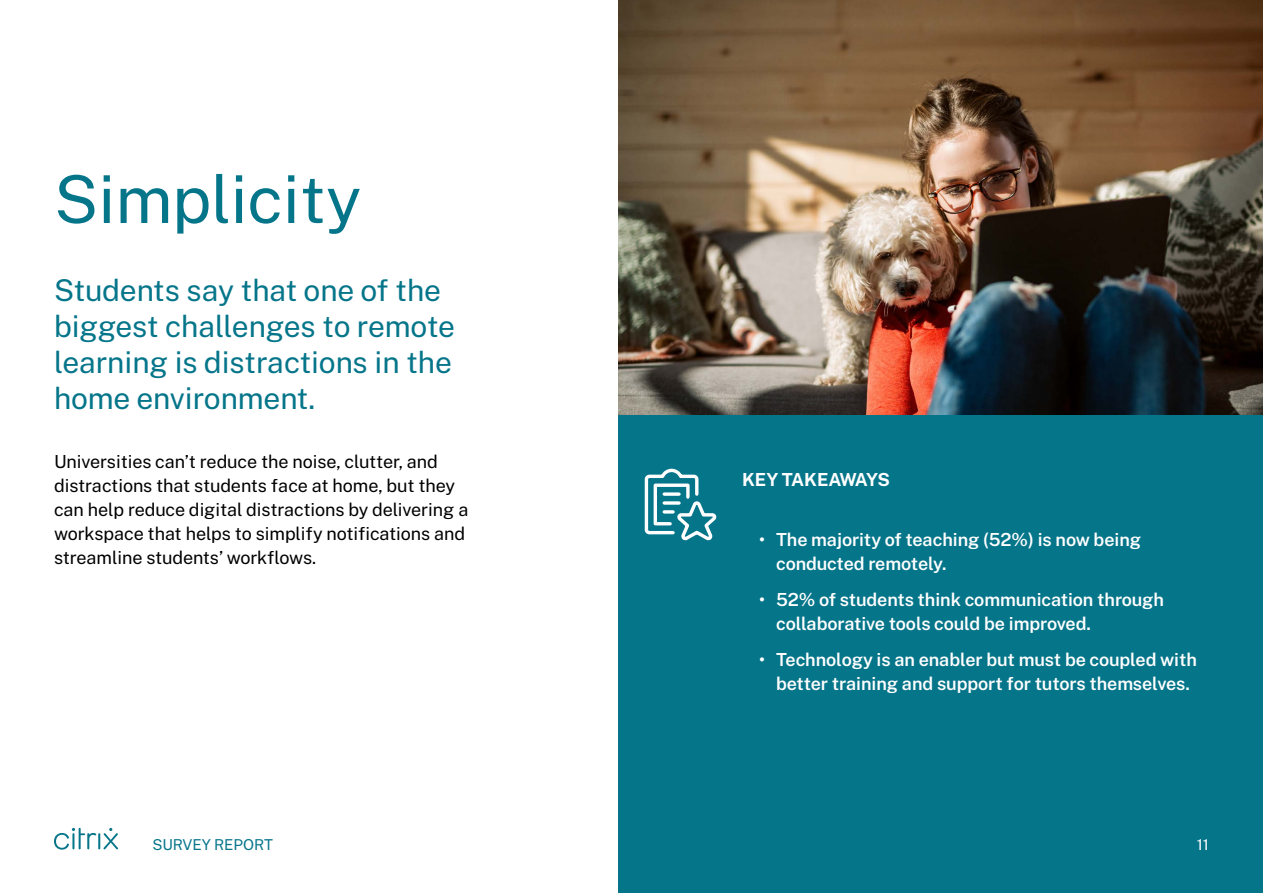
<style>
.page{position:relative;width:1263px;height:893px;background:#fff}
.page>*{position:absolute;margin:0;border:0;box-sizing:border-box;transform-origin:0 0}
.t1{font:66px "Public Sans";letter-spacing:-.005em;color:#05758a}
.t2{font:30px/36px "Public Sans";letter-spacing:-.005em;color:#05758a}
.t3{font:600 18px/24px "Public Sans";letter-spacing:-.005em;color:#fff}
.t4{font:18px/24px "Public Sans";letter-spacing:-.005em;color:#000}
.t5{font:700 18px "Public Sans";letter-spacing:-.03em;color:#fff}
.t6{font:15px "Public Sans";letter-spacing:-.005em;color:#05758a}
.t7{font:15px "Public Sans";color:#fff}
</style>
<div class="page">
<div style="left:619px;top:0;width:644px;height:893px;background:#05758a"></div>
<img style="left:619px;top:0;width:644px;height:414px">
<svg style="left:644px;top:468px;width:73px;height:73px"></svg>
<svg style="left:54px;top:828px;width:64px;height:22px"></svg>
<h1 class="t1" style="left:54px;top:151px;width:309px">Simplicity</h1>
<h2 class="t2" style="left:54px;top:270px;width:403px">Students say that one of the biggest challenges to remote learning is distractions in the home environment.</h2>
<p class="t4" style="left:54px;top:448px;width:416px">Universities can’t reduce the noise, clutter, and distractions that students face at home, but they can help reduce digital distractions by delivering a workspace that helps to simplify notifications and streamline students’ workflows.</p>
<p class="t5" style="left:742px;top:467px;width:149px">KEY TAKEAWAYS</p>
<p class="t3" style="left:776px;top:526px;width:366px;text-indent:-17px">• The majority of teaching (52%) is now being conducted remotely.</p>
<p class="t3" style="left:776px;top:586px;width:389px;text-indent:-17px">• 52% of students think communication through collaborative tools could be improved.</p>
<p class="t3" style="left:759px;top:646px;width:439px;text-align:center">• Technology is an enabler but must be coupled with better training and support for tutors themselves.</p>
<p class="t6" style="left:152px;top:833px;width:122px">SURVEY REPORT</p>
<p class="t7" style="left:1197px;top:833px;width:14px">11</p>
</div>
